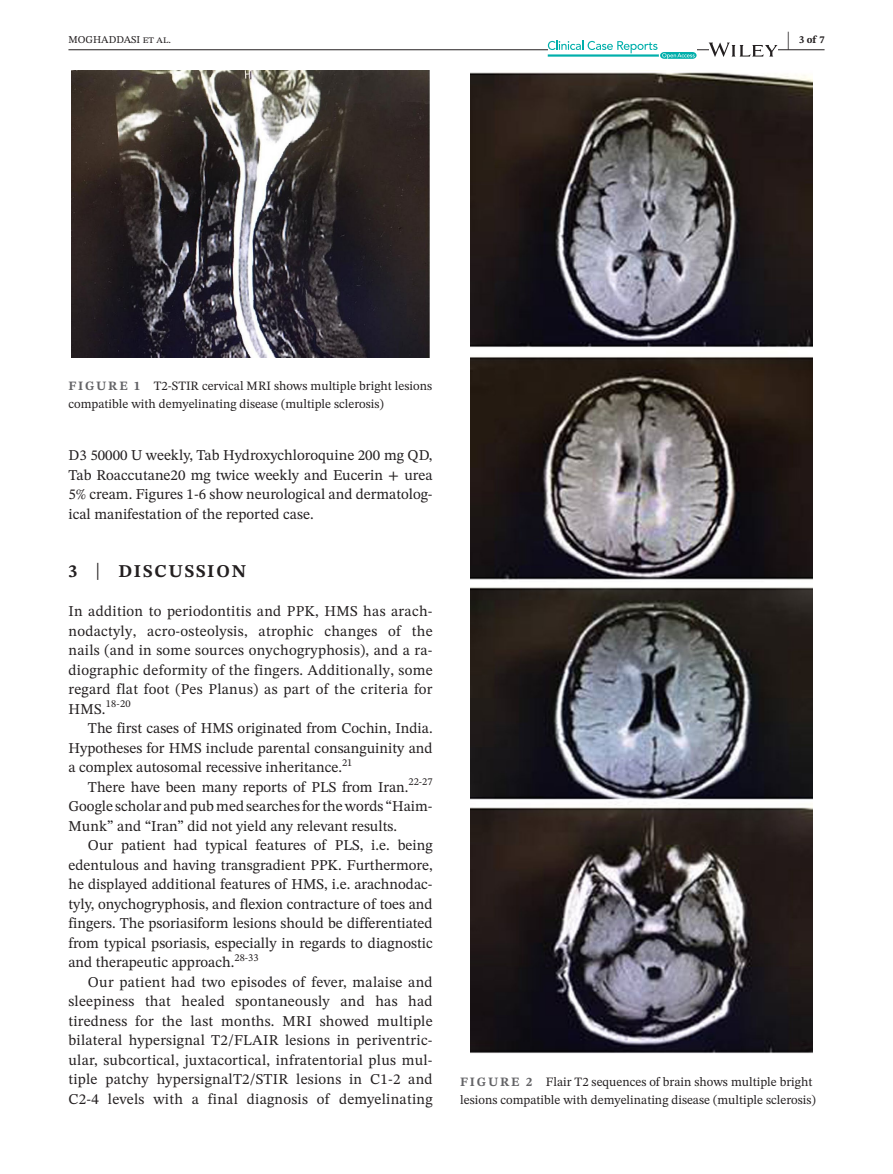
<style>
.page{position:relative;width:893px;height:1174px;background:#fff}
.page>*{position:absolute;margin:0;border:0;box-sizing:border-box;transform-origin:0 0}
.t1{font:700 21px "STIX Two Text";color:#231f20;scale:.42 1}
.t2{font:700 18px "STIX Two Text";letter-spacing:.1em;color:#231f20}
.t3{font:15px/19.5px "STIX Two Text";color:#231f20;text-align:justify}
.t4{font:12.75px/18px "STIX Two Text";color:#231f20}
.t5{font:10.5px "STIX Two Text";color:#231f20}
.t6{font:700 10.5px "STIX Two Text";color:#231f20}
.s1{font-weight:700;color:#636366}
.s2{font-weight:400;font-size:23.7px}
</style>
<div class="page">
<hr style="left:68px;top:49px;width:756px;height:1px;background:#231f20">
<svg style="left:548px;top:41px;width:149px;height:18px"></svg>
<svg style="left:709px;top:43px;width:68px;height:14px"></svg>
<div style="left:68px;top:70px;width:365px;height:288px;background:linear-gradient(to bottom,#fff,#fff)"></div>
<img style="left:72px;top:70px;width:357px;height:288px">
<img style="left:470px;top:70px;width:342px;height:984px">
<h1 class="t1" style="left:787px;top:24px;width:8px">|</h1>
<p class="t5" style="left:68px;top:32px;width:104px">MOGHADDASI et al.</p>
<p class="t6" style="left:799px;top:32px;width:27px">3 of 7</p>
<p class="t4" style="left:68px;top:377px;width:365px"><span class="s1">FIGURE 1</span> T2-STIR cervical MRI shows multiple bright lesions compatible with demyelinating disease (multiple sclerosis)</p>
<p class="t3" style="left:68px;top:445px;width:366px">D3 50000 U weekly, Tab Hydroxychloroquine 200 mg QD, Tab Roaccutane20 mg twice weekly and Eucerin + urea 5% cream. Figures 1-6 show neurological and dermatolog&shy;ical manifestation of the reported case.</p>
<p class="t2" style="left:68px;top:558px;width:179px">3 <span class="s2">|</span> DISCUSSION</p>
<p class="t3" style="left:68px;top:601px;width:366px">In addition to periodontitis and PPK, HMS has arach&shy;nodactyly, acro-osteolysis, atrophic changes of the nails (and in some sources onychogryphosis), and a ra&shy;diographic deformity of the fingers. Additionally, some regard flat foot (Pes Planus) as part of the criteria for HMS.</p>
<p class="t5" style="left:106px;top:696px;width:26px">18-20</p>
<p class="t3" style="left:68px;top:718px;width:366px;text-indent:20px">The first cases of HMS originated from Cochin, India.<br>Hypotheses for HMS include parental consanguinity and a complex autosomal recessive inheritance.</p>
<p class="t5" style="left:342px;top:754px;width:12px">21</p>
<p class="t3" style="left:88px;top:777px;width:322px">There have been many reports of PLS from Iran.</p>
<p class="t5" style="left:409px;top:774px;width:26px">22-27</p>
<p class="t3" style="left:68px;top:796px;width:366px">Google scholar and pub med searches for the words “Haim-<br>Munk” and “Iran” did not yield any relevant results.</p>
<p class="t3" style="left:68px;top:835px;width:366px;text-indent:19px">Our patient had typical features of PLS, i.e. being edentulous and having transgradient PPK. Furthermore, he displayed additional features of HMS, i.e. arachnodac&shy;tyly, onychogryphosis, and flexion contracture of toes and fingers. The psoriasiform lesions should be differentiated from typical psoriasis, especially in regards to diagnostic and therapeutic approach.</p>
<p class="t5" style="left:234px;top:949px;width:26px">28-33</p>
<p class="t3" style="left:68px;top:972px;width:366px;text-indent:20px">Our patient had two episodes of fever, malaise and sleepiness that healed spontaneously and has had tiredness for the last months. MRI showed multiple bilateral hypersignal T2/FLAIR lesions in periventric&shy;ular, subcortical, juxtacortical, infratentorial plus mul&shy;tiple patchy hypersignalT2/STIR lesions in C1-2 and C2-4 levels with a final diagnosis of demyelinating</p>
<p class="t4" style="left:460px;top:1072px;width:357px"><span class="s1">FIGURE 2</span> Flair T2 sequences of brain shows multiple bright lesions compatible with demyelinating disease (multiple sclerosis)</p>
</div>
